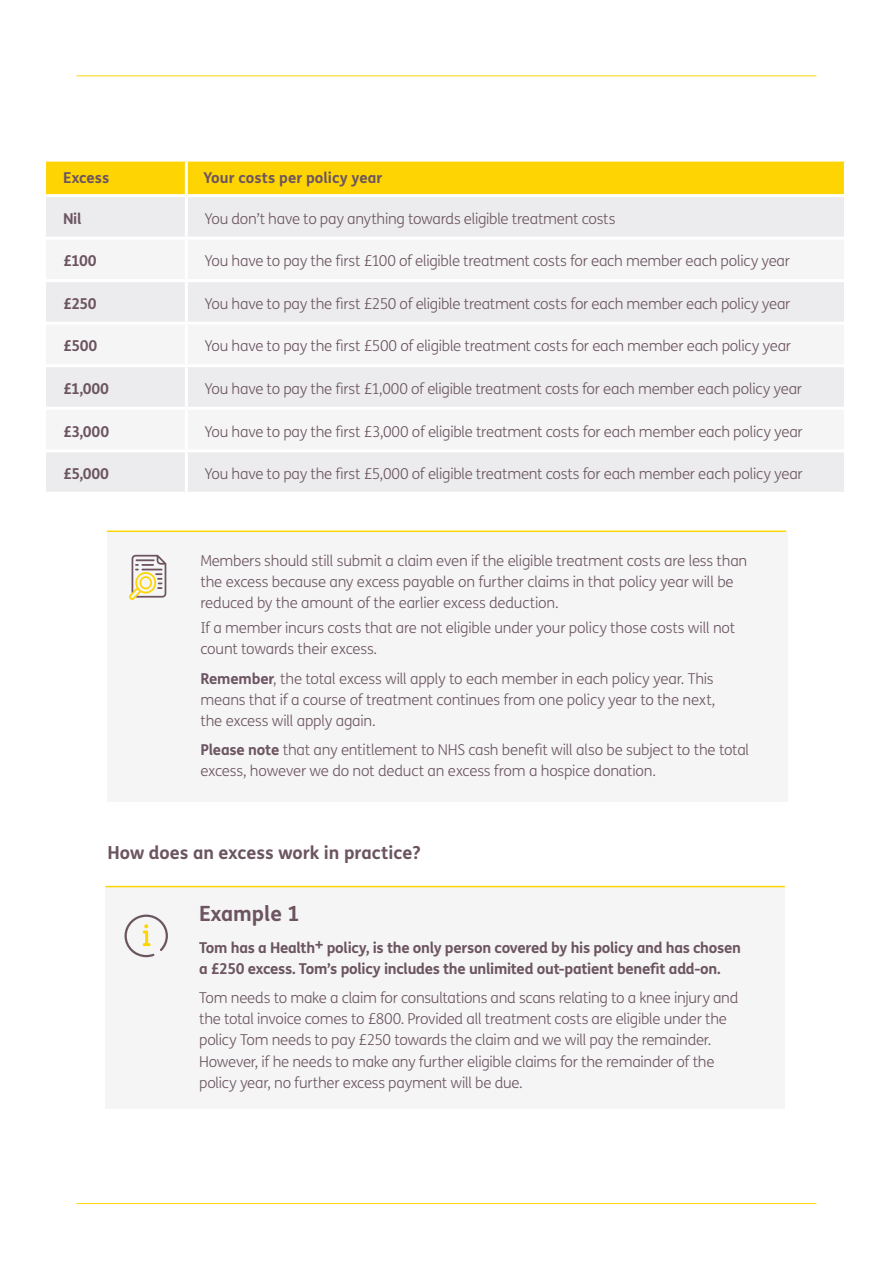
<style>
.page{position:relative;width:893px;height:1263px;background:#fff}
.page>*{position:absolute;margin:0;border:0;box-sizing:border-box;transform-origin:0 0}
.t1{font:700 21px "FS Me";color:#6c5560}
.t2{font:700 18px "FS Me";color:#6c5560}
.t3{font:300 15px/21px "FS Me";letter-spacing:-.015em;color:#6c5560}
.t4{font:700 15px/21px "FS Me";letter-spacing:-.02em;color:#6c5560}
.t5{font:700 15px "FS Me";color:#6c5560}
.s1{font-weight:700}
</style>
<div class="page">
<hr style="left:77px;top:1203px;width:739px;height:1px;background:#fed503">
<hr style="left:77px;top:75px;width:739px;height:1px;background:#fed503">
<div style="left:106px;top:887px;width:679px;height:222px;background:#f5f5f6"></div>
<hr style="left:106px;top:886px;width:679px;height:1px;background:#fed503">
<svg style="left:125px;top:914px;width:43px;height:43px"></svg>
<div style="left:46px;top:162px;width:798px;height:32px;background:#fed503"></div>
<div style="left:46px;top:197px;width:798px;height:295px;background:#ececee"></div>
<svg style="left:46px;top:240px;width:798px;height:209px;fill:#f5f5f6"></svg>
<hr style="left:46px;top:237px;width:140px;height:3px;background:#fff">
<hr style="left:186px;top:237px;width:658px;height:3px;background:#fff">
<hr style="left:46px;top:279px;width:140px;height:3px;background:#fff">
<hr style="left:186px;top:279px;width:658px;height:3px;background:#fff">
<hr style="left:46px;top:322px;width:140px;height:3px;background:#fff">
<hr style="left:186px;top:322px;width:658px;height:3px;background:#fff">
<hr style="left:46px;top:364px;width:140px;height:3px;background:#fff">
<hr style="left:186px;top:364px;width:658px;height:3px;background:#fff">
<hr style="left:46px;top:407px;width:140px;height:3px;background:#fff">
<hr style="left:186px;top:407px;width:658px;height:3px;background:#fff">
<hr style="left:46px;top:449px;width:140px;height:3px;background:#fff">
<hr style="left:186px;top:449px;width:658px;height:3px;background:#fff">
<hr style="left:185px;top:162px;width:3px;height:32px;background:#fff">
<hr style="left:185px;top:197px;width:3px;height:40px;background:#fff">
<hr style="left:185px;top:240px;width:3px;height:39px;background:#fff">
<hr style="left:185px;top:282px;width:3px;height:40px;background:#fff">
<hr style="left:185px;top:325px;width:3px;height:39px;background:#fff">
<hr style="left:185px;top:367px;width:3px;height:40px;background:#fff">
<hr style="left:185px;top:410px;width:3px;height:39px;background:#fff">
<hr style="left:185px;top:452px;width:3px;height:40px;background:#fff">
<div style="left:107px;top:531px;width:680px;height:271px;background:#f5f5f6"></div>
<hr style="left:107px;top:530px;width:679px;height:2px;background:#fed503">
<svg style="left:129px;top:555px;width:37px;height:45px"></svg>
<p class="t4" style="left:63px;top:167px;width:48px">Excess</p>
<p class="t5" style="left:203px;top:167px;width:181px">Your costs per policy year</p>
<p class="t4" style="left:63px;top:207px;width:20px">Nil</p>
<p class="t3" style="left:205px;top:208px;width:412px">You don’t have to pay anything towards eligible treatment costs</p>
<p class="t4" style="left:63px;top:250px;width:35px">£100</p>
<p class="t3" style="left:205px;top:250px;width:587px">You have to pay the first £100 of eligible treatment costs for each member each policy year</p>
<p class="t4" style="left:63px;top:292px;width:35px">£250</p>
<p class="t3" style="left:205px;top:293px;width:587px">You have to pay the first £250 of eligible treatment costs for each member each policy year</p>
<p class="t4" style="left:63px;top:335px;width:36px">£500</p>
<p class="t3" style="left:205px;top:335px;width:588px">You have to pay the first £500 of eligible treatment costs for each member each policy year</p>
<p class="t4" style="left:63px;top:377px;width:48px">£1,000</p>
<p class="t3" style="left:205px;top:378px;width:599px">You have to pay the first £1,000 of eligible treatment costs for each member each policy year</p>
<p class="t4" style="left:63px;top:420px;width:48px">£3,000</p>
<p class="t3" style="left:205px;top:420px;width:599px">You have to pay the first £3,000 of eligible treatment costs for each member each policy year</p>
<p class="t4" style="left:63px;top:462px;width:48px">£5,000</p>
<p class="t3" style="left:205px;top:463px;width:599px">You have to pay the first £5,000 of eligible treatment costs for each member each policy year</p>
<p class="t3" style="left:200px;top:550px;width:548px">Members should still submit a claim even if the eligible treatment costs are less than the excess because any excess payable on further claims in that policy year will be reduced by the amount of the earlier excess deduction.</p>
<p class="t3" style="left:200px;top:617px;width:536px">If a member incurs costs that are not eligible under your policy those costs will not count towards their excess.</p>
<p class="t3" style="left:200px;top:668px;width:517px"><span class="s1">Remember</span>, the total excess will apply to each member in each policy year. This means that if a course of treatment continues from one policy year to the next, the excess will apply again.</p>
<p class="t3" style="left:200px;top:739px;width:550px"><span class="s1">Please note</span> that any entitlement to NHS cash benefit will also be subject to the total excess, however we do not deduct an excess from a hospice donation.</p>
<p class="t2" style="left:107px;top:839px;width:315px">How does an excess work in practice?</p>
<h1 class="t1" style="left:199px;top:898px;width:102px">Example 1</h1>
<p class="t4" style="left:199px;top:936px;width:543px">Tom has a Health+ policy, is the only person covered by his policy and has chosen a £250 excess. Tom’s policy includes the unlimited out-patient benefit add-on.</p>
<p class="t3" style="left:199px;top:987px;width:541px">Tom needs to make a claim for consultations and scans relating to a knee injury and the total invoice comes to £800. Provided all treatment costs are eligible under the policy Tom needs to pay £250 towards the claim and we will pay the remainder.<br>However, if he needs to make any further eligible claims for the remainder of the policy year, no further excess payment will be due.</p>
</div>
